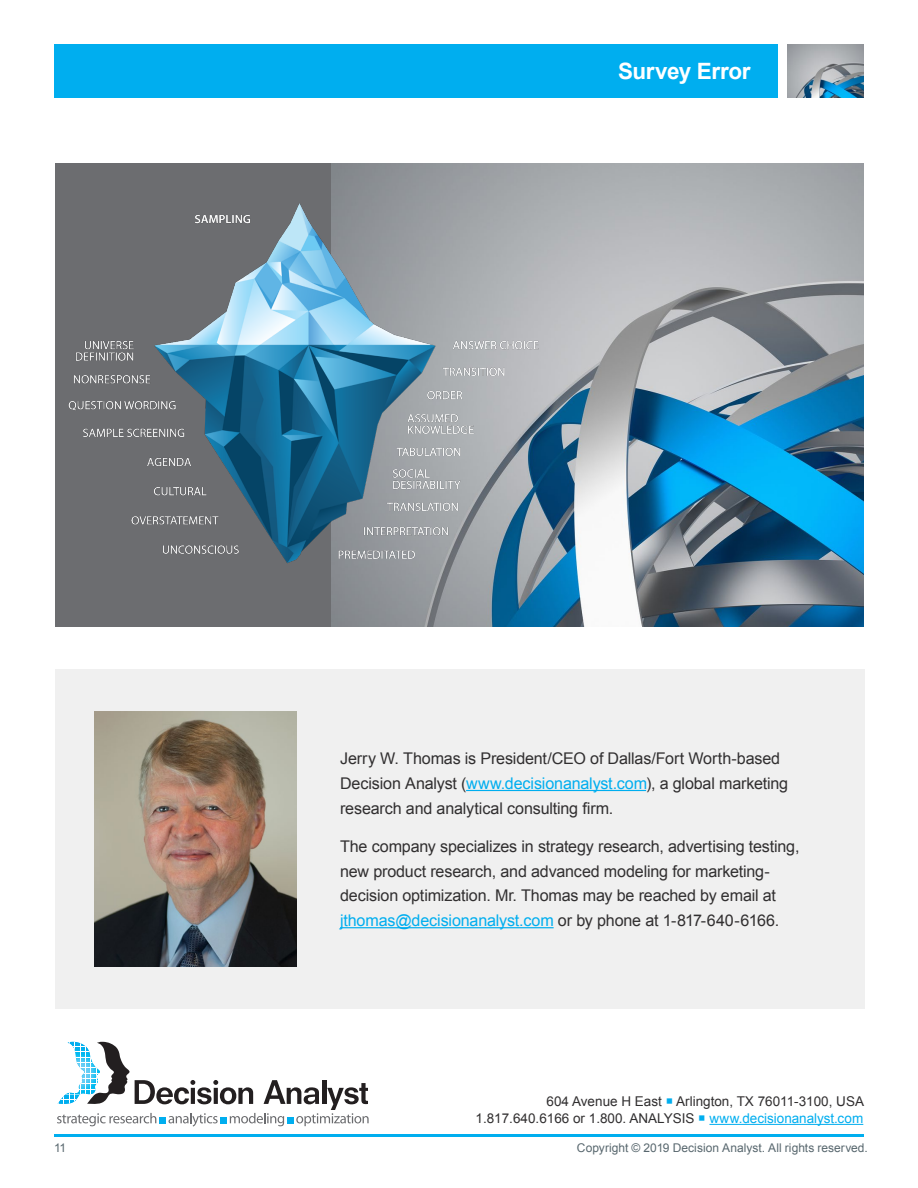
<style>
.page{position:relative;width:918px;height:1188px;background:#fff}
.page>*{position:absolute;margin:0;border:0;box-sizing:border-box;transform-origin:0 0}
.t1{font:700 22.5px "Arial";letter-spacing:-.02em;color:#fff}
.t2{font:16.2px/24.8px "Arial";letter-spacing:-.01em;color:#312f30}
.t3{font:13.5px/16.5px "Arial";color:#312f30;text-align:right}
.t4{font:12px "Arial";color:#58676e}
.s1{color:#00aeef}
</style>
<div class="page">
<hr style="left:54px;top:1134px;width:810px;height:3px;background:#00aeef">
<hr style="left:709px;top:1124px;width:154px;height:1px;background:#00aeef">
<svg style="left:57px;top:1042px;width:312px;height:84px"></svg>
<div style="left:54px;top:44px;width:724px;height:53px;background:#00aeef"></div>
<img style="left:788px;top:44px;width:76px;height:54px">
<div style="left:55px;top:670px;width:810px;height:339px;background:#f0f0f0"></div>
<hr style="left:466px;top:790px;width:180px;height:1px;background:#00aeef">
<hr style="left:340px;top:927px;width:214px;height:1px;background:#00aeef">
<img style="left:95px;top:712px;width:202px;height:255px">
<div style="left:55px;top:162px;width:290px;height:465px;background:#6c6d70"></div>
<img style="left:332px;top:163px;width:532px;height:464px">
<img style="left:68px;top:197px;width:497px;height:371px">
<div style="left:55px;top:157px;width:810px;height:6px;background:#fff"></div>
<h1 class="t1" style="left:618px;top:56px;width:134px">Survey Error</h1>
<p class="t2" style="left:340px;top:746px;width:450px">Jerry W. Thomas is President/CEO of Dallas/Fort Worth-based<br>Decision Analyst (<span class="s1">www.decisionanalyst.com</span>), a global marketing research and analytical consulting firm.</p>
<p class="t2" style="left:340px;top:834px;width:461px">The company specializes in strategy research, advertising testing, new product research, and advanced modeling for marketing&shy;decision optimization. Mr. Thomas may be reached by email at <span class="s1">jthomas@decisionanalyst.com</span> or by phone at 1-817-640-6166.</p>
<p class="t3" style="left:476px;top:1094px;width:390px">604 Avenue H East <span class="s1">○</span> Arlington, TX 76011-3100, USA<br>1.817.640.6166 or 1.800. ANALYSIS <span class="s1">○ www.decisionanalyst.com</span></p>
<p class="t4" style="left:54px;top:1140px;width:14px">11</p>
<p class="t4" style="left:577px;top:1140px;width:292px">Copyright © 2019 Decision Analyst. All rights reserved.</p>
</div>
